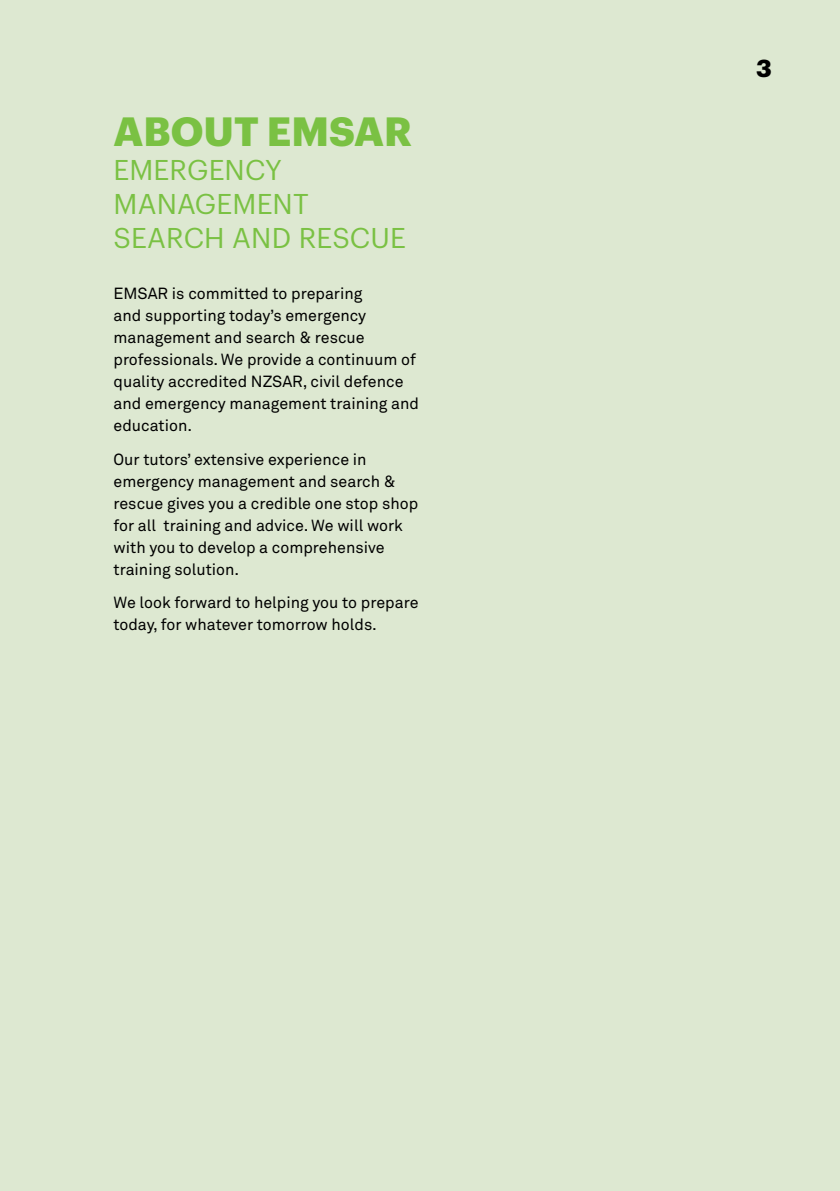
<style>
.page{position:relative;width:840px;height:1191px;background:#fff}
.page>*{position:absolute;margin:0;border:0;box-sizing:border-box;transform-origin:0 0}
.t1{font:700 40px "Graphik";color:#7ac143}
.t2{font:28px/34px "Graphik";letter-spacing:.005em;color:#7ac143}
.t3{font:700 24px "Graphik";color:#000}
.t4{font:16px/22px "Akkurat";color:#000}
</style>
<div class="page">
<div style="left:0;top:0;width:839px;height:1191px;background:#dde8d1"></div>
<h1 class="t1" style="left:113px;top:101px;width:300px">ABOUT EMSAR</h1>
<h2 class="t2" style="left:113px;top:151px;width:294px">EMERGENCY<br>MANAGEMENT<br>SEARCH AND RESCUE</h2>
<p class="t4" style="left:113px;top:283px;width:307px">EMSAR is committed to preparing<br>and supporting today’s emergency management and search &amp; rescue professionals. We provide a continuum of quality accredited NZSAR, civil defence and emergency management training and education.</p>
<p class="t4" style="left:113px;top:448px;width:306px">Our tutors’ extensive experience in emergency management and search &amp; rescue gives you a credible one stop shop for all training and advice. We will work with you to develop a comprehensive training solution.</p>
<p class="t4" style="left:113px;top:592px;width:306px">We look forward to helping you to prepare today, for whatever tomorrow holds.</p>
<h3 class="t3" style="left:755px;top:50px;width:17px">3</h3>
</div>
